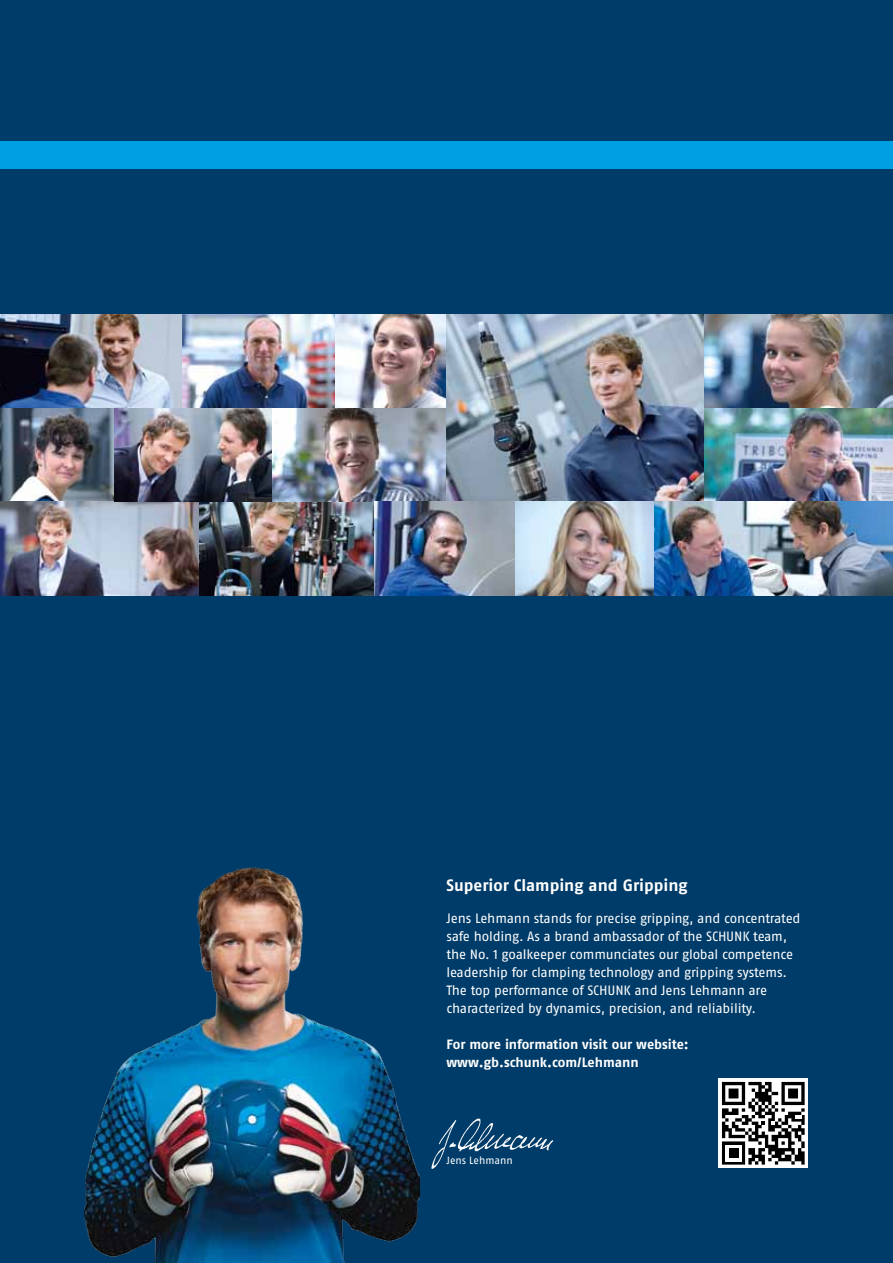
<style>
.page{position:relative;width:893px;height:1263px;background:#003c69}
.page>*{position:absolute;margin:0;border:0;box-sizing:border-box;transform-origin:0 0}
.t1{font:700 16.5px "SCHUNK Fago Pro";color:#fff}
.t2{font:13.5px/18px "SCHUNK Fago Pro";letter-spacing:-.01em;color:#fff}
.t3{font:700 13.5px/18px "SCHUNK Fago Pro";letter-spacing:-.005em;color:#fff}
.t4{font:10.5px "SCHUNK Fago Pro";color:#fff}
</style>
<div class="page">
<img style="left:0;top:315px;width:893px;height:280px">
<img style="left:0;top:502px;width:200px;height:93px">
<div style="left:719px;top:1078px;width:89px;height:90px;background:#fff"></div>
<svg style="left:722px;top:1082px;width:83px;height:82px"></svg>
<img style="left:85px;top:867px;width:334px;height:396px">
<img style="left:431px;top:1118px;width:123px;height:51px">
<div style="left:0;top:141px;width:893px;height:28px;background:#009fe3"></div>
<p class="t1" style="left:446px;top:875px;width:243px">Superior Clamping and Gripping</p>
<p class="t2" style="left:446px;top:909px;width:356px">Jens Lehmann stands for precise gripping, and concentrated safe holding. As a brand ambassador of the SCHUNK team, the No. 1 goalkeeper communciates our global competence leadership for clamping technology and gripping systems.<br>The top performance of SCHUNK and Jens Lehmann are characterized by dynamics, precision, and reliability.</p>
<p class="t3" style="left:446px;top:1035px;width:244px">For more information visit our website: www.gb.schunk.com/Lehmann</p>
<p class="t4" style="left:447px;top:1154px;width:68px">Jens Lehmann</p>
</div>
